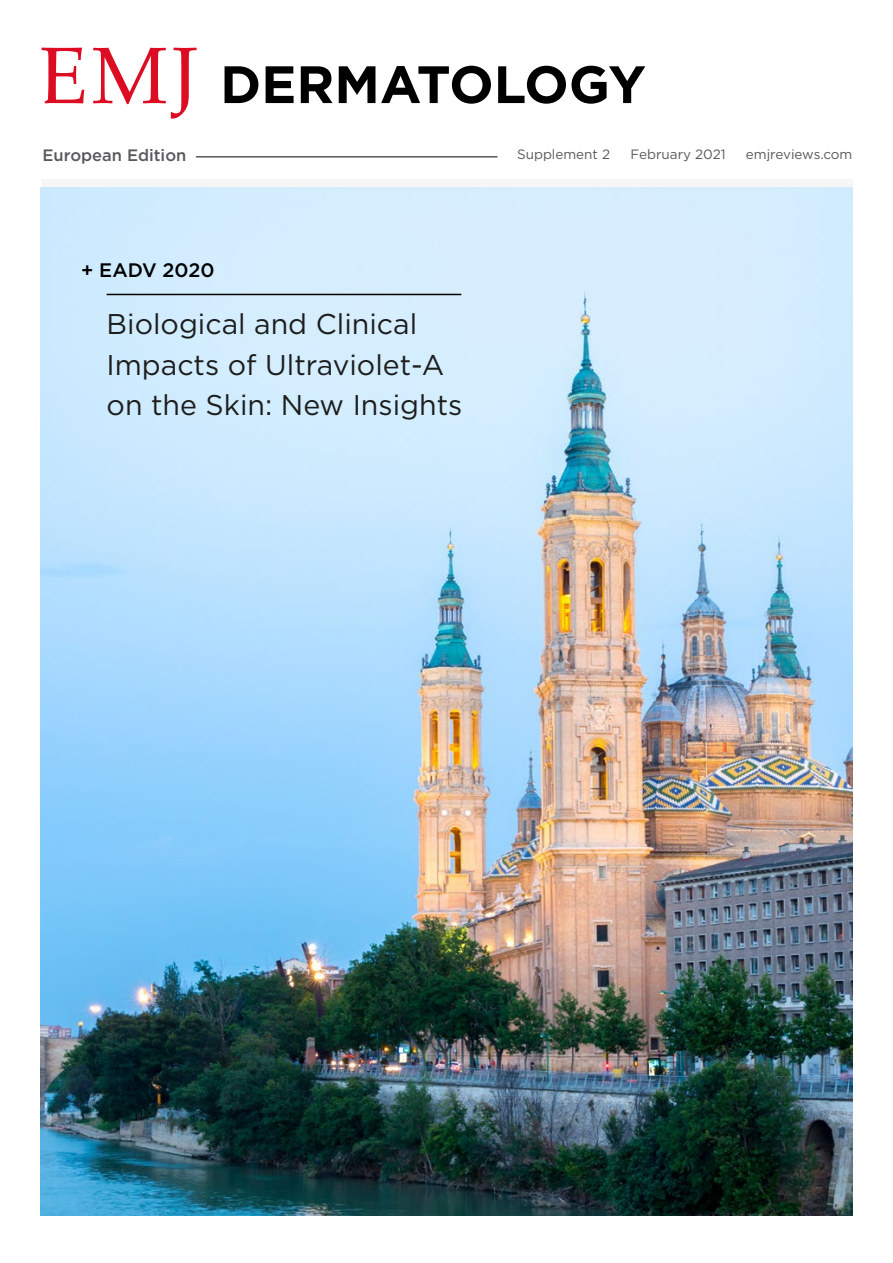
<style>
.page{position:relative;width:893px;height:1263px;background:#fff}
.page>*{position:absolute;margin:0;border:0;box-sizing:border-box;transform-origin:0 0}
.t1{font:700 52.5px "Gotham";color:#000}
.Symposium_Title{font:28.5px/40.5px "Gotham";color:#1d1d1d}
.t2{font:500 19.5px "Gotham";color:#000}
.t3{font:500 16.5px "Gotham";color:#59595b}
.t4{font:13.5px "Gotham";color:#59595b}
</style>
<div class="page">
<img style="left:41px;top:188px;width:811px;height:1027px">
<svg style="left:42px;top:48px;width:155px;height:71px"></svg>
<hr style="left:196px;top:156px;width:301px;height:2px;background:#59595b">
<hr style="left:107px;top:294px;width:354px;height:1px;background:#000">
<p class="t3" style="left:43px;top:144px;width:145px">European Edition</p>
<p class="t1" style="left:220px;top:50px;width:427px">DERMATOLOGY</p>
<p class="t4" style="left:517px;top:145px;width:95px">Supplement 2</p>
<p class="t4" style="left:630px;top:145px;width:97px">February 2021</p>
<p class="t4" style="left:746px;top:145px;width:108px">emjreviews.com</p>
<p class="t2" style="left:81px;top:257px;width:135px">+ EADV 2020</p>
<p class="Symposium_Title" style="left:107px;top:303px;width:357px">Biological and Clinical<br>Impacts of Ultraviolet-A on the Skin: New Insights</p>
</div>
